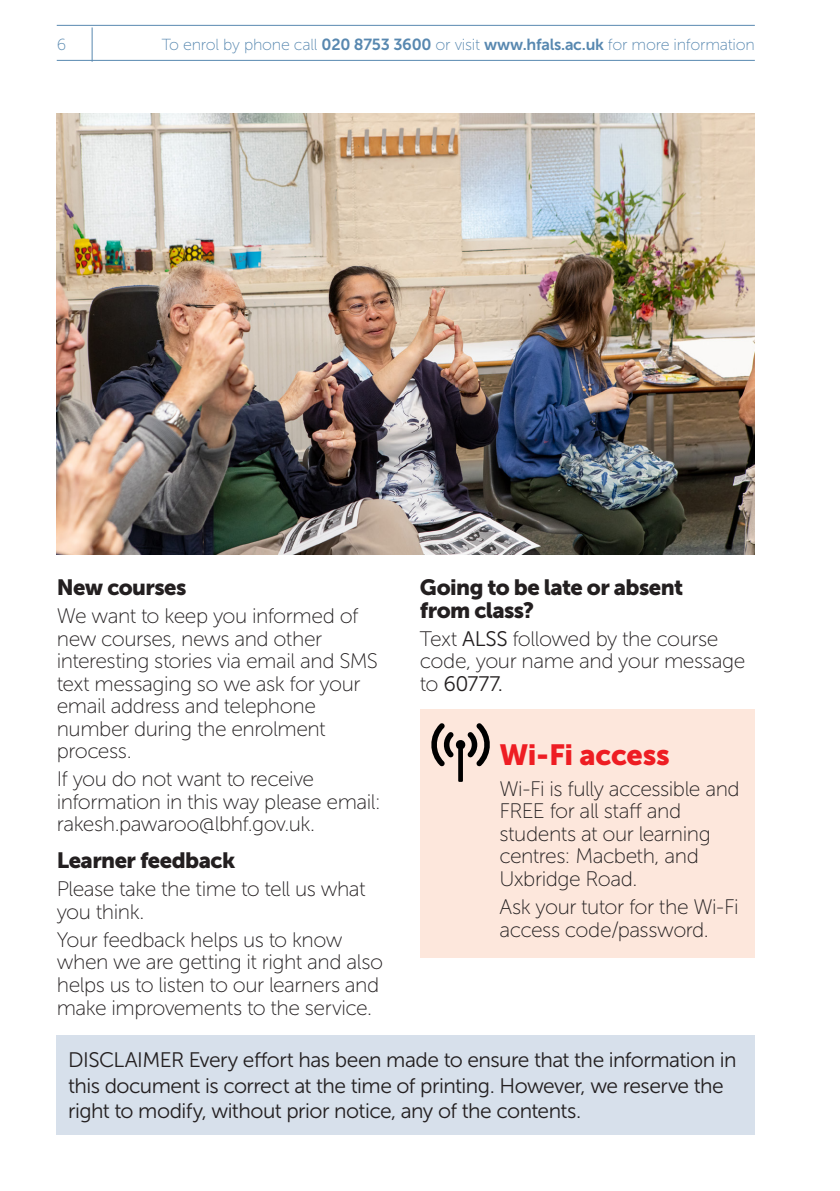
<style>
.page{position:relative;width:840px;height:1191px;background:#fff}
.page>*{position:absolute;margin:0;border:0;box-sizing:border-box;transform-origin:0 0}
.Heading-Sub_Red{font:29px "Museo Sans 900";letter-spacing:-.015em;color:#ee1d23}
.Sub-header{font:22px/22.4px "Museo Sans 900";letter-spacing:-.025em;color:#231f20}
.Main{font:21px/22.4px "Museo Sans 100";letter-spacing:-.025em;color:#231f20}
.Main-2{font:21px/25.2px "Museo Sans 300";letter-spacing:-.025em;color:#231f20}
.Indent_1{font:21px/22.4px "Museo Sans 100";letter-spacing:-.02em;color:#231f20}
.t1{font:16px "Museo Sans 100";letter-spacing:-.015em;color:#5888b0}
.s1{font-family:"Museo Sans 700"}
.s2{font-family:"Museo Sans 300"}
</style>
<div class="page">
<hr style="left:57px;top:25px;width:697px;height:1px;background:#5888b0">
<hr style="left:57px;top:60px;width:697px;height:1px;background:#5888b0">
<hr style="left:92px;top:27px;width:1px;height:35px;background:#5888b0">
<div style="left:420px;top:709px;width:334px;height:248px;background:#fde7dc"></div>
<svg style="left:431px;top:723px;width:59px;height:59px"></svg>
<img style="left:57px;top:113px;width:697px;height:441px">
<div style="left:57px;top:1035px;width:697px;height:99px;background:#d7e0eb"></div>
<p class="t1" style="left:57px;top:36px;width:11px">6</p>
<p class="t1" style="left:162px;top:36px;width:594px">To enrol by phone call <span class="s1">020 8753 3600</span> or visit <span class="s1">www.hfals.ac.uk</span> for more information</p>
<p class="Sub-header" style="left:57px;top:576px;width:131px">New courses</p>
<p class="Main" style="left:57px;top:605px;width:322px">We want to keep you informed of new courses, news and other interesting stories via email and SMS text messaging so we ask for your email address and telephone number during the enrolment process.</p>
<p class="Main" style="left:57px;top:768px;width:326px">If you do not want to receive information in this way please email: rakesh.pawaroo@lbhf.gov.uk.</p>
<p class="Sub-header" style="left:57px;top:849px;width:180px">Learner feedback</p>
<p class="Main" style="left:57px;top:878px;width:310px">Please take the time to tell us what you think.</p>
<p class="Main" style="left:57px;top:928px;width:327px">Your feedback helps us to know when we are getting it right and also helps us to listen to our learners and make improvements to the service.</p>
<p class="Sub-header" style="left:420px;top:576px;width:264px">Going to be late or absent from class?</p>
<p class="Indent_1" style="left:420px;top:627px;width:326px">Text <span class="s2">ALSS</span> followed by the course code, your name and your message to <span class="s2">60777.</span></p>
<p class="Heading-Sub_Red" style="left:499px;top:738px;width:172px">Wi-Fi access</p>
<p class="Main" style="left:499px;top:777px;width:242px">Wi-Fi is fully accessible and<br>FREE for all staff and students at our learning centres: Macbeth, and<br>Uxbridge Road.</p>
<p class="Main" style="left:499px;top:896px;width:241px">Ask your tutor for the Wi-Fi access code/password.</p>
<p class="Main-2" style="left:68px;top:1047px;width:669px">DISCLAIMER Every effort has been made to ensure that the information in this document is correct at the time of printing. However, we reserve the right to modify, without prior notice, any of the contents.</p>
</div>
